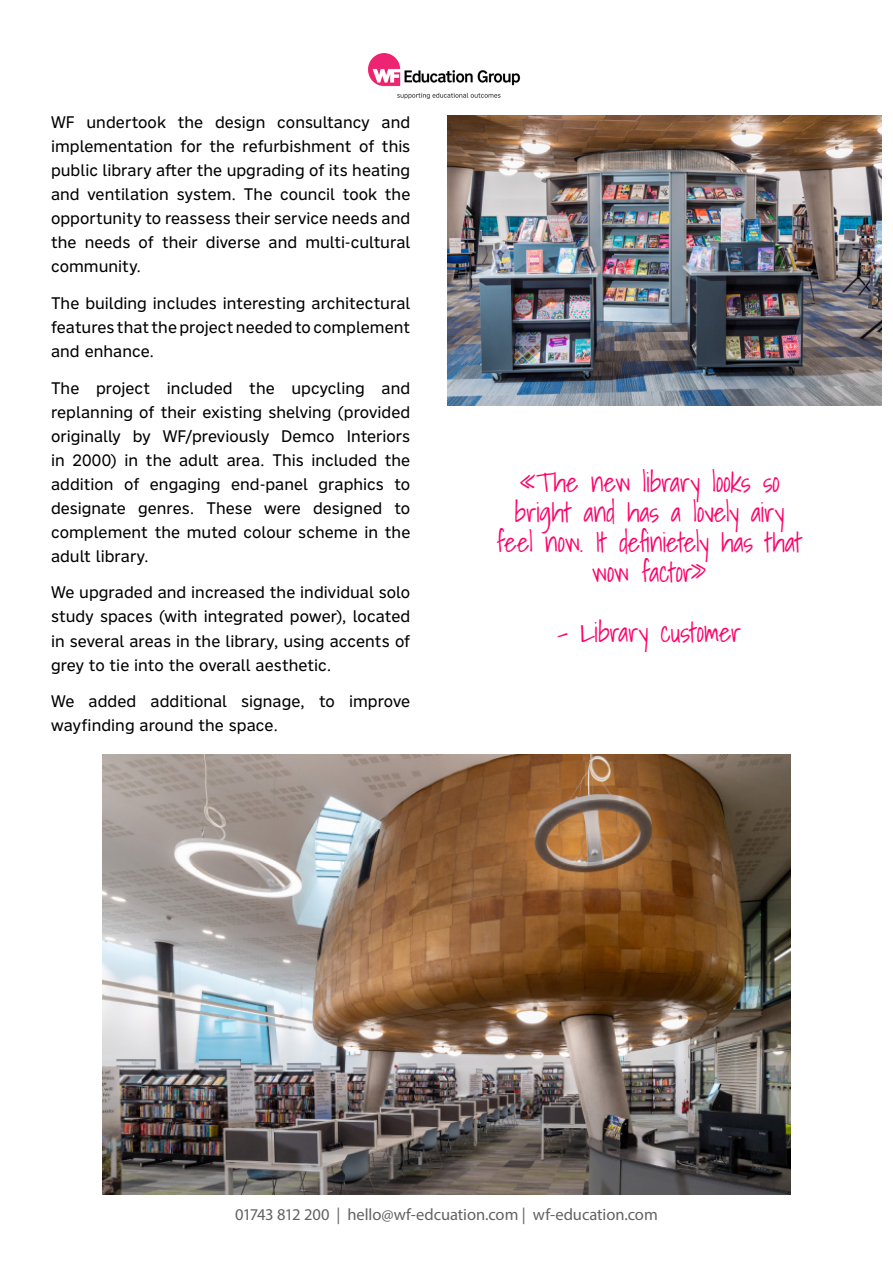
<style>
.page{position:relative;width:893px;height:1263px;background:#fff}
.page>*{position:absolute;margin:0;border:0;box-sizing:border-box;transform-origin:0 0}
.INSIDE-Highlight{font:300 27px/30px "Shadows Into";letter-spacing:-.01em;color:#ff0069;text-align:center}
.INSIDE-Bodycopy{font:16.5px/24px "Nort";color:#000;text-align:justify}
.t1{font:16.5px "Myriad Pro";letter-spacing:-.005em;color:#636363}
</style>
<div class="page">
<img style="left:368px;top:53px;width:153px;height:46px">
<img style="left:447px;top:115px;width:435px;height:290px">
<img style="left:103px;top:754px;width:687px;height:441px">
<p class="INSIDE-Bodycopy" style="left:51px;top:110px;width:361px">WF undertook the design consultancy and implementation for the refurbishment of this public library after the upgrading of its heating and ventilation system. The council took the opportunity to reassess their service needs and the needs of their diverse and multi-cultural community.</p>
<p class="INSIDE-Bodycopy" style="left:51px;top:291px;width:361px">The building includes interesting architectural features that the project needed to complement and enhance.</p>
<p class="INSIDE-Bodycopy" style="left:51px;top:375px;width:361px">The project included the upcycling and replanning of their existing shelving (provided originally by WF/previously Demco Interiors in 2000) in the adult area. This included the addition of engaging end-panel graphics to designate genres. These were designed to complement the muted colour scheme in the adult library.</p>
<p class="INSIDE-Bodycopy" style="left:51px;top:580px;width:361px">We upgraded and increased the individual solo study spaces (with integrated power), located in several areas in the library, using accents of grey to tie into the overall aesthetic.</p>
<p class="INSIDE-Bodycopy" style="left:51px;top:689px;width:361px">We added additional signage, to improve wayfinding around the space.</p>
<p class="INSIDE-Highlight" style="left:497px;top:467px;width:307px">«The new library looks so bright and has a lovely airy feel now. It definietely has that wow factor»</p>
<p class="INSIDE-Highlight" style="left:557px;top:617px;width:186px">- Library customer</p>
<p class="t1" style="left:235px;top:1205px;width:424px">01743 812 200 | hello@wf-edcuation.com | wf-education.com</p>
</div>
